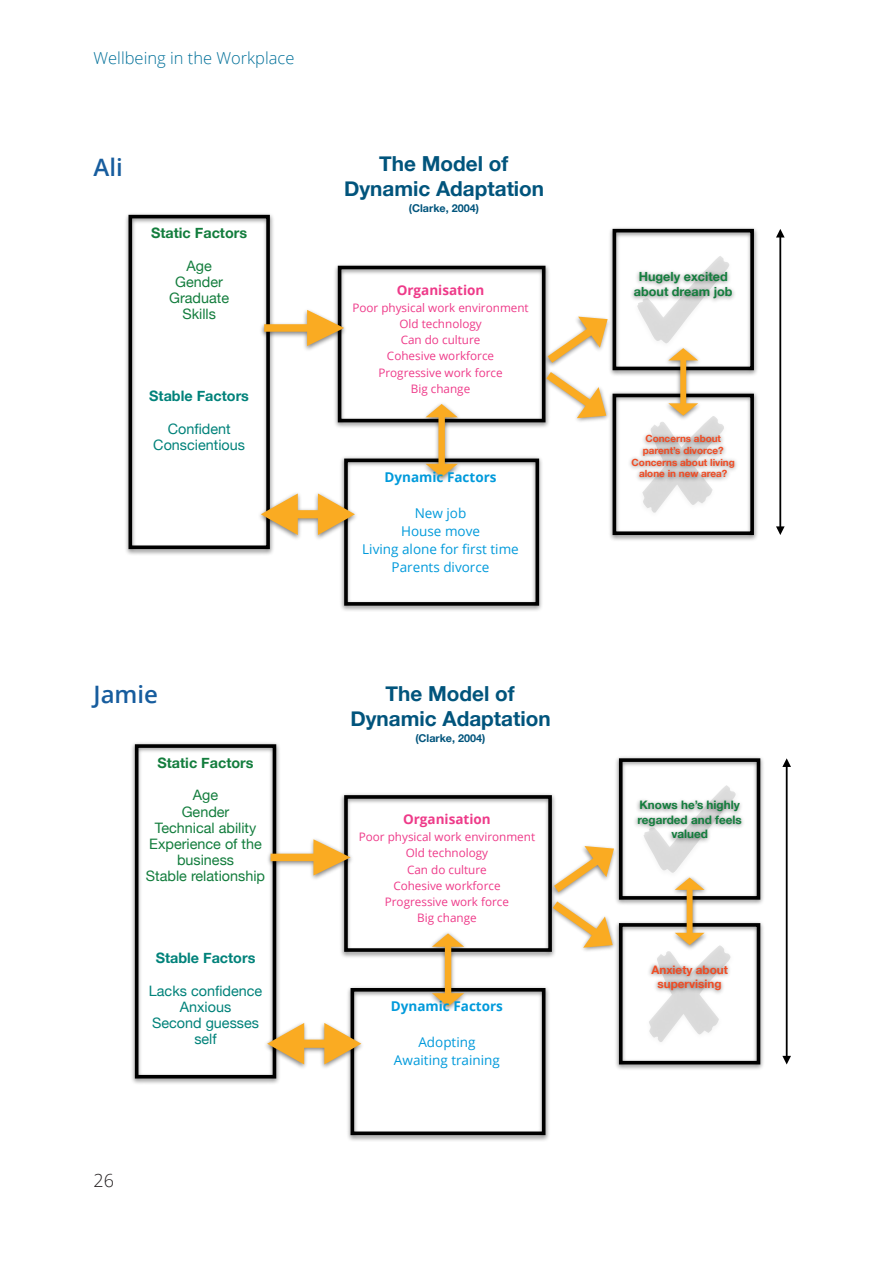
<style>
.page{position:relative;width:893px;height:1263px;background:#fff}
.page>*{position:absolute;margin:0;border:0;box-sizing:border-box;transform-origin:0 0}
.t1{font:600 24px "Open Sans";color:#175d9e}
.t2{font:20.7px/25.2px "font 0000000026 b 73435";color:#01547c;text-align:center}
.t3{font:20.7px/25.2px "font 0000000026 b 73434";color:#01547c;text-align:center}
.t4{font:300 18px "Open Sans";color:#231f20}
.t5{font:300 16.5px "Open Sans";color:#007099}
.t6{font:14.4px/16.2px "Helvetica Neue";color:#137d3d;text-align:center}
.t7{font:14.4px/16.2px "Helvetica Neue";color:#00827a;text-align:center}
.t8{font:700 14.4px "Helvetica Neue";color:#137d3d}
.t9{font:700 14.4px "Helvetica Neue";color:#00827a}
.t10{font:13.5px/18px "Open Sans";color:#009adb;text-align:center}
.t11{font:700 13.5px "Open Sans";color:#009adb}
.t12{font:700 13.5px "Open Sans";color:#ee3a89}
.t13{font:700 12.6px/15.3px "Helvetica Neue";color:#137d3d;text-align:center}
.t14{font:11.7px/16.2px "Open Sans";color:#ee3a89;text-align:center}
.t15{font:700 11.7px/14.4px "Helvetica Neue";color:#137d3d;text-align:center}
.t16{font:700 11.7px/14.4px "Helvetica Neue";color:#f04b23;text-align:center}
.t17{font:10.8px "font 0000000026 b 73435";color:#01547c}
.t18{font:10.8px "font 0000000026 b 73434";color:#01547c}
.t19{font:700 9.9px/11.7px "Helvetica Neue";color:#f04b23;text-align:center}
</style>
<div class="page">
<img style="left:341px;top:794px;width:214px;height:163px">
<div style="left:344px;top:795px;width:208px;height:157px;border:4px solid #000"></div>
<img style="left:616px;top:757px;width:148px;height:148px">
<div style="left:619px;top:758px;width:141px;height:142px;border:4px solid #000"></div>
<img style="left:616px;top:922px;width:148px;height:148px">
<div style="left:619px;top:923px;width:141px;height:141px;border:4px solid #000"></div>
<img style="left:132px;top:743px;width:148px;height:341px">
<div style="left:135px;top:744px;width:141px;height:334px;border:4px solid #000"></div>
<img style="left:266px;top:836px;width:89px;height:46px">
<svg style="left:271px;top:839px;width:80px;height:36px"></svg>
<img style="left:348px;top:987px;width:201px;height:154px">
<div style="left:351px;top:988px;width:194px;height:147px;border:4px solid #000"></div>
<img style="left:639px;top:782px;width:101px;height:97px">
<img style="left:644px;top:1042px;width:91px;height:6px">
<svg style="left:643px;top:784px;width:93px;height:258px"></svg>
<img style="left:628px;top:791px;width:124px;height:79px">
<img style="left:628px;top:956px;width:124px;height:79px">
<img style="left:539px;top:828px;width:92px;height:77px">
<svg style="left:554px;top:846px;width:60px;height:39px"></svg>
<img style="left:538px;top:885px;width:92px;height:84px">
<svg style="left:553px;top:901px;width:60px;height:47px"></svg>
<img style="left:427px;top:931px;width:42px;height:82px">
<svg style="left:432px;top:933px;width:32px;height:73px"></svg>
<img style="left:263px;top:1020px;width:103px;height:51px">
<svg style="left:267px;top:1023px;width:94px;height:41px"></svg>
<hr style="left:786px;top:766px;width:2px;height:291px;background:#000">
<svg style="left:782px;top:758px;width:9px;height:9px"></svg>
<svg style="left:782px;top:1056px;width:9px;height:8px"></svg>
<img style="left:335px;top:265px;width:214px;height:163px">
<div style="left:338px;top:266px;width:207px;height:156px;border:4px solid #000"></div>
<img style="left:610px;top:228px;width:148px;height:148px">
<div style="left:613px;top:229px;width:141px;height:141px;border:4px solid #000"></div>
<img style="left:610px;top:392px;width:148px;height:148px">
<div style="left:613px;top:394px;width:141px;height:141px;border:4px solid #000"></div>
<img style="left:126px;top:214px;width:148px;height:341px">
<div style="left:128px;top:215px;width:142px;height:334px;border:4px solid #000"></div>
<img style="left:260px;top:307px;width:89px;height:45px">
<svg style="left:264px;top:310px;width:80px;height:36px"></svg>
<img style="left:341px;top:457px;width:201px;height:154px">
<div style="left:344px;top:459px;width:195px;height:147px;border:4px solid #000"></div>
<img style="left:633px;top:253px;width:101px;height:97px">
<img style="left:638px;top:513px;width:91px;height:6px">
<svg style="left:637px;top:254px;width:93px;height:259px"></svg>
<img style="left:621px;top:262px;width:124px;height:79px">
<img style="left:621px;top:427px;width:124px;height:79px">
<img style="left:533px;top:299px;width:92px;height:77px">
<svg style="left:548px;top:317px;width:60px;height:38px"></svg>
<img style="left:531px;top:355px;width:92px;height:84px">
<svg style="left:546px;top:372px;width:60px;height:46px"></svg>
<img style="left:421px;top:401px;width:41px;height:82px">
<svg style="left:425px;top:404px;width:33px;height:73px"></svg>
<img style="left:256px;top:491px;width:103px;height:50px">
<svg style="left:261px;top:493px;width:94px;height:42px"></svg>
<hr style="left:779px;top:237px;width:2px;height:290px;background:#000">
<svg style="left:776px;top:229px;width:9px;height:8px"></svg>
<svg style="left:776px;top:526px;width:9px;height:9px"></svg>
<h3 class="t5" style="left:94px;top:46px;width:202px">Wellbeing in the Workplace</h3>
<h1 class="t1" style="left:94px;top:151px;width:31px">Ali</h1>
<p class="t8" style="left:151px;top:222px;width:98px">Static Factors</p>
<p class="t6" style="left:169px;top:258px;width:62px">Age<br>Gender<br>Graduate<br>Skills</p>
<p class="t9" style="left:149px;top:385px;width:101px">Stable Factors</p>
<p class="t7" style="left:153px;top:421px;width:93px">Confident<br>Conscientious</p>
<h1 class="t1" style="left:94px;top:678px;width:66px">Jamie</h1>
<p class="t8" style="left:158px;top:751px;width:98px">Static Factors</p>
<p class="t6" style="left:146px;top:788px;width:121px">Age<br>Gender<br>Technical ability<br>Experience of the business<br>Stable relationship</p>
<p class="t9" style="left:156px;top:947px;width:101px">Stable Factors</p>
<p class="t7" style="left:149px;top:983px;width:115px">Lacks confidence<br>Anxious<br>Second guesses self</p>
<h3 class="t4" style="left:94px;top:1168px;width:22px">26</h3>
<h2 class="t3" style="left:344px;top:152px;width:202px">The Model of<br>Dynamic Adaptation</h2>
<p class="t18" style="left:409px;top:200px;width:72px">(Clarke, 2004)</p>
<p class="t12" style="left:397px;top:280px;width:89px">Organisation</p>
<p class="t14" style="left:352px;top:299px;width:178px">Poor physical work environment<br>Old technology<br>Can do culture<br>Cohesive workforce<br>Progressive work force<br>Big change</p>
<p class="t11" style="left:385px;top:468px;width:114px">Dynamic Factors</p>
<p class="t10" style="left:362px;top:504px;width:158px">New job<br>House move<br>Living alone for first time<br>Parents divorce</p>
<h2 class="t2" style="left:351px;top:681px;width:202px">The Model of<br>Dynamic Adaptation</h2>
<p class="t17" style="left:415px;top:730px;width:72px">(Clarke, 2004)</p>
<p class="t12" style="left:403px;top:810px;width:89px">Organisation</p>
<p class="t14" style="left:359px;top:828px;width:178px">Poor physical work environment<br>Old technology<br>Can do culture<br>Cohesive workforce<br>Progressive work force<br>Big change</p>
<p class="t11" style="left:391px;top:997px;width:114px">Dynamic Factors</p>
<p class="t10" style="left:394px;top:1033px;width:107px">Adopting<br>Awaiting training</p>
<p class="t13" style="left:634px;top:269px;width:100px">Hugely excited about dream job</p>
<p class="t19" style="left:632px;top:433px;width:105px">Concerns about parent’s divorce?<br>Concerns about living alone in new area?</p>
<p class="t15" style="left:637px;top:798px;width:106px">Knows he’s highly regarded and feels valued</p>
<p class="t16" style="left:651px;top:963px;width:78px">Anxiety about supervising</p>
</div>
